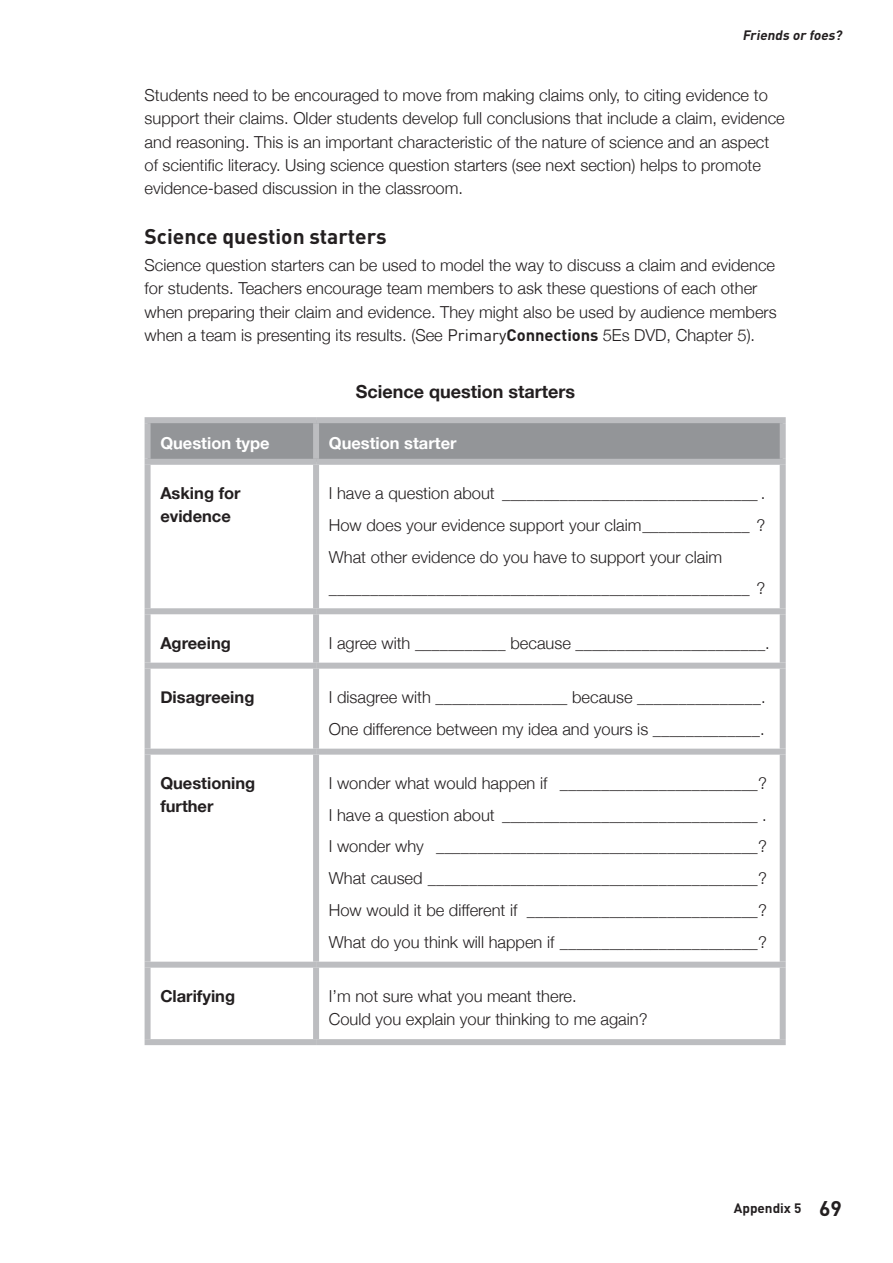
<style>
.page{position:relative;width:893px;height:1263px;background:#fff}
.page>*{position:absolute;margin:0;border:0;box-sizing:border-box;transform-origin:0 0}
.t1{font:700 21px "DIN";color:#231f20}
.t2{font:700 18px "Helvetica Neue";color:#231f20}
.t3{font:300 16.5px/23.2px "Helvetica Neue";color:#231f20}
.t4{font:700 16.5px/23.2px "Helvetica Neue";color:#231f20}
.t5{font:700 16.5px "Helvetica Neue";color:#fff}
.t6{font:italic 700 13.5px "DIN";color:#231f20}
.t7{font:700 13.5px "DIN";color:#231f20}
.s1{font-family:"DIN";font-weight:400}
.s2{font-family:"DIN";font-weight:700}
.s3{font-size:21px}
</style>
<div class="page">
<div style="left:151px;top:423px;width:629px;height:36px;background:#939598"></div>
<div style="left:145px;top:417px;width:171px;height:6px;background:#bcbdc0"></div>
<div style="left:145px;top:423px;width:6px;height:36px;background:#bcbdc0"></div>
<div style="left:316px;top:417px;width:470px;height:6px;background:#bcbdc0"></div>
<div style="left:313px;top:423px;width:6px;height:36px;background:#bcbdc0"></div>
<div style="left:780px;top:423px;width:6px;height:36px;background:#bcbdc0"></div>
<div style="left:145px;top:459px;width:171px;height:6px;background:#bcbdc0"></div>
<div style="left:145px;top:465px;width:6px;height:143px;background:#bcbdc0"></div>
<div style="left:316px;top:459px;width:470px;height:6px;background:#bcbdc0"></div>
<div style="left:313px;top:465px;width:6px;height:143px;background:#bcbdc0"></div>
<div style="left:780px;top:465px;width:6px;height:143px;background:#bcbdc0"></div>
<div style="left:145px;top:608px;width:171px;height:6px;background:#bcbdc0"></div>
<div style="left:145px;top:614px;width:6px;height:49px;background:#bcbdc0"></div>
<div style="left:316px;top:608px;width:470px;height:6px;background:#bcbdc0"></div>
<div style="left:313px;top:614px;width:6px;height:49px;background:#bcbdc0"></div>
<div style="left:780px;top:614px;width:6px;height:49px;background:#bcbdc0"></div>
<div style="left:145px;top:663px;width:171px;height:6px;background:#bcbdc0"></div>
<div style="left:145px;top:669px;width:6px;height:80px;background:#bcbdc0"></div>
<div style="left:316px;top:663px;width:470px;height:6px;background:#bcbdc0"></div>
<div style="left:313px;top:669px;width:6px;height:80px;background:#bcbdc0"></div>
<div style="left:780px;top:669px;width:6px;height:80px;background:#bcbdc0"></div>
<div style="left:145px;top:749px;width:171px;height:6px;background:#bcbdc0"></div>
<div style="left:145px;top:755px;width:6px;height:207px;background:#bcbdc0"></div>
<div style="left:316px;top:749px;width:470px;height:6px;background:#bcbdc0"></div>
<div style="left:313px;top:755px;width:6px;height:207px;background:#bcbdc0"></div>
<div style="left:780px;top:755px;width:6px;height:207px;background:#bcbdc0"></div>
<div style="left:145px;top:962px;width:171px;height:6px;background:#bcbdc0"></div>
<div style="left:145px;top:968px;width:6px;height:71px;background:#bcbdc0"></div>
<div style="left:145px;top:1039px;width:171px;height:6px;background:#bcbdc0"></div>
<div style="left:316px;top:962px;width:470px;height:6px;background:#bcbdc0"></div>
<div style="left:313px;top:968px;width:6px;height:71px;background:#bcbdc0"></div>
<div style="left:780px;top:968px;width:6px;height:71px;background:#bcbdc0"></div>
<div style="left:316px;top:1039px;width:470px;height:6px;background:#bcbdc0"></div>
<p class="t6" style="left:742px;top:26px;width:104px">Friends or foes?</p>
<p class="t3" style="left:145px;top:83px;width:642px">Students need to be encouraged to move from making claims only, to citing evidence to support their claims. Older students develop full conclusions that include a claim, evidence and reasoning. This is an important characteristic of the nature of science and an aspect of scientific literacy. Using science question starters (see next section) helps to promote evidence-based discussion in the classroom.</p>
<p class="t1" style="left:145px;top:222px;width:244px">Science question starters</p>
<p class="t3" style="left:145px;top:253px;width:634px">Science question starters can be used to model the way to discuss a claim and evidence for students. Teachers encourage team members to ask these questions of each other when preparing their claim and evidence. They might also be used by audience members when a team is presenting its results. (See <span class="s1">Primary</span><span class="s2">Connections</span> 5Es DVD, Chapter 5).</p>
<p class="t2" style="left:356px;top:375px;width:221px">Science question starters</p>
<p class="t5" style="left:160px;top:428px;width:111px">Question type</p>
<p class="t5" style="left:329px;top:428px;width:129px">Question starter</p>
<p class="t4" style="left:160px;top:481px;width:82px">Asking for evidence</p>
<p class="t3" style="left:329px;top:481px;width:438px">I have a question about _______________________________ .</p>
<p class="t3" style="left:329px;top:512px;width:438px">How does your evidence support your claim_____________ ?</p>
<p class="t3" style="left:329px;top:544px;width:395px">What other evidence do you have to support your claim</p>
<p class="t3" style="left:329px;top:576px;width:438px">___________________________________________________ ?</p>
<p class="t4" style="left:160px;top:630px;width:72px">Agreeing</p>
<p class="t3" style="left:329px;top:630px;width:442px">I agree with ___________ because _______________________.</p>
<p class="t4" style="left:160px;top:685px;width:96px">Disagreeing</p>
<p class="t3" style="left:329px;top:684px;width:438px">I disagree with ________________ because _______________.</p>
<p class="t3" style="left:329px;top:716px;width:437px">One difference between my idea and yours is _____________.</p>
<p class="t4" style="left:160px;top:770px;width:97px">Questioning further</p>
<p class="t3" style="left:329px;top:770px;width:440px">I wonder what would happen if ________________________?</p>
<p class="t3" style="left:329px;top:802px;width:439px">I have a question about _______________________________ .</p>
<p class="t3" style="left:329px;top:834px;width:440px">I wonder why _______________________________________?</p>
<p class="t3" style="left:329px;top:866px;width:440px">What caused ________________________________________?</p>
<p class="t3" style="left:329px;top:897px;width:440px">How would it be different if ____________________________?</p>
<p class="t3" style="left:329px;top:929px;width:440px">What do you think will happen if ________________________?</p>
<p class="t4" style="left:160px;top:983px;width:76px">Clarifying</p>
<p class="t3" style="left:329px;top:983px;width:320px">I’m not sure what you meant there.<br>Could you explain your thinking to me again?</p>
<p class="t7" style="left:734px;top:1199px;width:110px">Appendix 5 <span class="s3">69</span></p>
</div>
